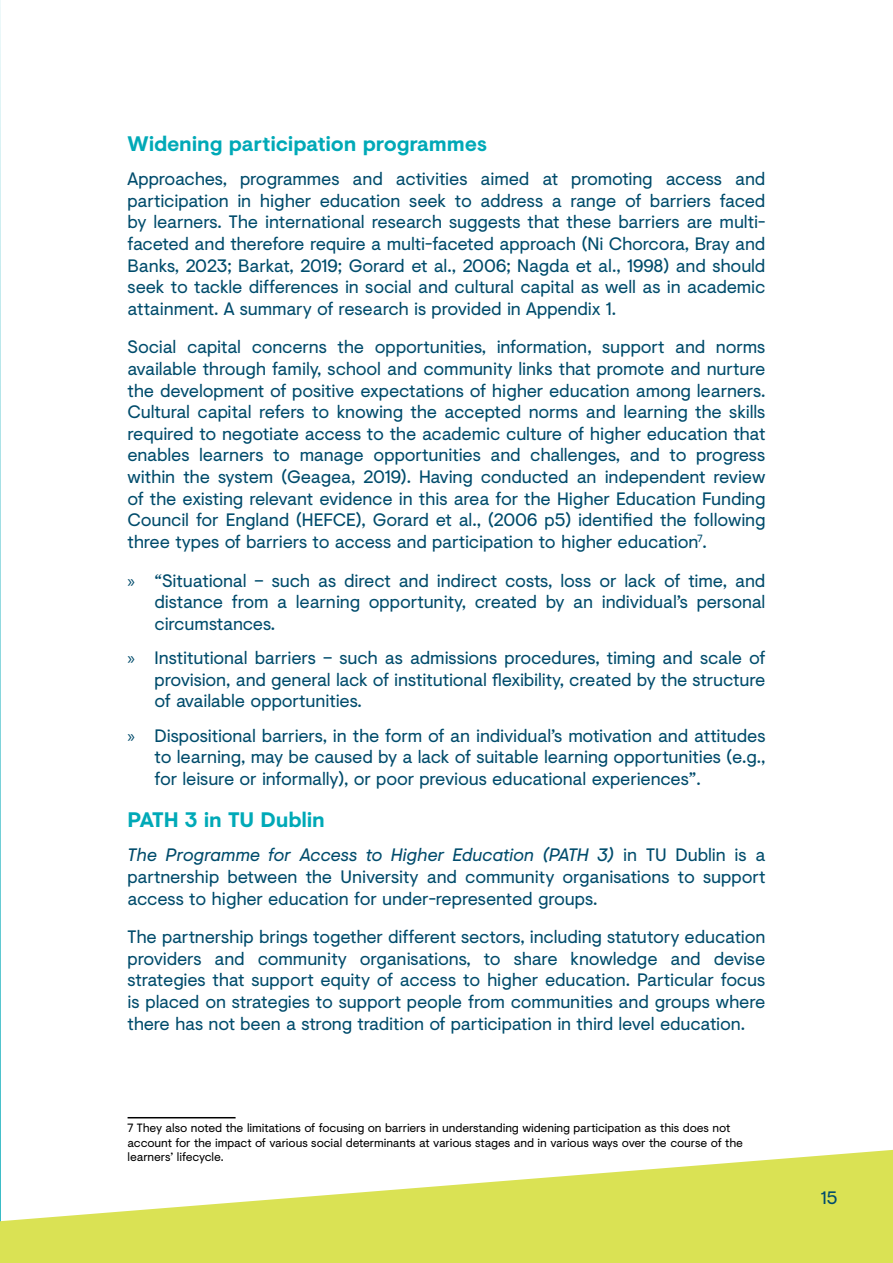
<style>
.page{position:relative;width:893px;height:1263px;background:#fff}
.page>*{position:absolute;margin:0;border:0;box-sizing:border-box;transform-origin:0 0}
.t1{font:700 21px "Visuelt";letter-spacing:-.01em;color:#00a9b7}
.t2{font:18px/21.6px "Visuelt";letter-spacing:-.01em;color:#004c6c;text-align:justify}
.t3{font:12px/14.4px "Visuelt";letter-spacing:-.01em;color:#000}
.s1{font-family:"Myriad Pro"}
.s2{font-style:italic}
</style>
<div class="page">
<svg style="left:0;top:0;width:1px;height:1150px"></svg>
<svg style="left:0;top:1150px;width:893px;height:113px;fill:#dae254"></svg>
<hr style="left:128px;top:1117px;width:108px;height:1px;background:#000">
<p class="t1" style="left:128px;top:128px;width:361px">Widening participation programmes</p>
<p class="t2" style="left:128px;top:168px;width:639px">Approaches, programmes and activities aimed at promoting access and participation in higher education seek to address a range of barriers faced by learners. The international research suggests that these barriers are multi&shy;faceted and therefore require a multi-faceted approach (Ni Chorcora, Bray and Banks, 2023; Barkat, 2019; Gorard et al., 2006; Nagda et al., 1998) and should seek to tackle differences in social and cultural capital as well as in academic attainment. A summary of research is provided in Appendix 1.</p>
<p class="t2" style="left:128px;top:336px;width:639px">Social capital concerns the opportunities, information, support and norms available through family, school and community links that promote and nurture the development of positive expectations of higher education among learners.<br>Cultural capital refers to knowing the accepted norms and learning the skills required to negotiate access to the academic culture of higher education that enables learners to manage opportunities and challenges, and to progress within the system (Geagea, 2019). Having conducted an independent review of the existing relevant evidence in this area for the Higher Education Funding Council for England (HEFCE), Gorard et al., (2006 p5) identified the following three types of barriers to access and participation to higher education<sup>7</sup>.</p>
<p class="t2" style="left:155px;top:569px;width:612px;text-indent:-27px"><span class="s1">»</span> “Situational – such as direct and indirect costs, loss or lack of time, and distance from a learning opportunity, created by an individual’s personal circumstances.</p>
<p class="t2" style="left:155px;top:646px;width:612px;text-indent:-27px"><span class="s1">»</span> Institutional barriers – such as admissions procedures, timing and scale of provision, and general lack of institutional flexibility, created by the structure of available opportunities.</p>
<p class="t2" style="left:155px;top:724px;width:612px;text-indent:-27px"><span class="s1">»</span> Dispositional barriers, in the form of an individual’s motivation and attitudes to learning, may be caused by a lack of suitable learning opportunities (e.g., for leisure or informally), or poor previous educational experiences”.</p>
<p class="t1" style="left:128px;top:804px;width:199px">PATH 3 in TU Dublin</p>
<p class="t2" style="left:128px;top:844px;width:639px"><span class="s2">The Programme for Access to Higher Education (PATH 3)</span> in TU Dublin is a partnership between the University and community organisations to support access to higher education for under-represented groups.</p>
<p class="t2" style="left:128px;top:925px;width:639px">The partnership brings together different sectors, including statutory education providers and community organisations, to share knowledge and devise strategies that support equity of access to higher education. Particular focus is placed on strategies to support people from communities and groups where there has not been a strong tradition of participation in third level education.</p>
<p class="t3" style="left:128px;top:1120px;width:617px">7 They also noted the limitations of focusing on barriers in understanding widening participation as this does not account for the impact of various social determinants at various stages and in various ways over the course of the learners’ lifecycle.</p>
<p class="t2" style="left:821px;top:1187px;width:18px">15</p>
</div>
